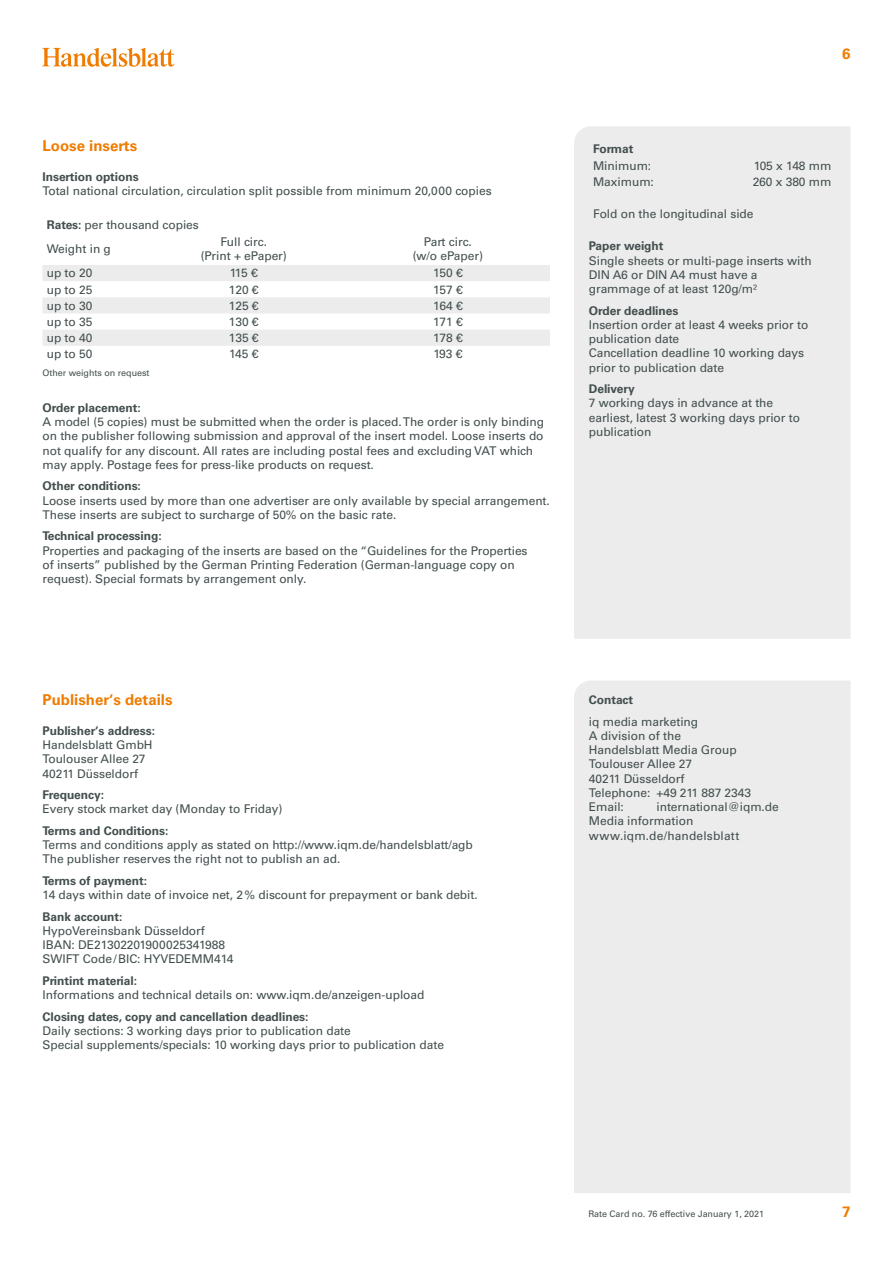
<style>
.page{position:relative;width:893px;height:1276px;background:#fff}
.page>*{position:absolute;margin:0;border:0;box-sizing:border-box;transform-origin:0 0}
.t1{font:700 15px "Univers LT Std";color:#ef7c00}
.t2{font:12px/14.2px "Univers LT Std";letter-spacing:-.005em;color:#434e4e}
.t3{font:700 12px "Univers LT Std";letter-spacing:-.005em;color:#434e4e}
.t4{font:9px "Univers LT Std";letter-spacing:-.005em;color:#434e4e}
.s1{font-weight:700}
</style>
<div class="page">
<svg style="left:42px;top:48px;width:133px;height:19px"></svg>
<div style="left:574px;top:126px;width:276px;height:513px;background:#ececec"></div>
<svg style="left:43px;top:265px;width:507px;height:81px"></svg>
<div style="left:589px;top:157px;width:247px;height:16px;background:#ececec"></div>
<div style="left:574px;top:681px;width:276px;height:512px;background:#ececec"></div>
<p class="t1" style="left:43px;top:136px;width:96px">Loose inserts</p>
<p class="t3" style="left:43px;top:169px;width:98px">Insertion options</p>
<p class="t2" style="left:43px;top:184px;width:451px">Total national circulation, circulation split possible from minimum 20,000 copies</p>
<p class="t2" style="left:47px;top:213px;width:154px;line-height:24.3px"><span class="s1">Rates:</span> per thousand copies<br>Weight in g</p>
<p class="t2" style="left:201px;top:235px;width:88px;text-align:center">Full circ.<br>(Print + ePaper)</p>
<p class="t2" style="left:413px;top:235px;width:72px;text-align:center">Part circ. (w/o ePaper)</p>
<p class="t2" style="left:47px;top:266px;width:47px">up to 20</p>
<p class="t2" style="left:230px;top:266px;width:30px">115 €</p>
<p class="t2" style="left:433px;top:266px;width:31px">150 €</p>
<p class="t2" style="left:47px;top:282px;width:47px">up to 25</p>
<p class="t2" style="left:229px;top:282px;width:31px">120 €</p>
<p class="t2" style="left:433px;top:282px;width:31px">157 €</p>
<p class="t2" style="left:47px;top:298px;width:47px">up to 30</p>
<p class="t2" style="left:229px;top:298px;width:31px">125 €</p>
<p class="t2" style="left:433px;top:298px;width:31px">164 €</p>
<p class="t2" style="left:47px;top:315px;width:47px">up to 35</p>
<p class="t2" style="left:229px;top:315px;width:31px">130 €</p>
<p class="t2" style="left:433px;top:315px;width:31px">171 €</p>
<p class="t2" style="left:47px;top:331px;width:47px">up to 40</p>
<p class="t2" style="left:229px;top:331px;width:31px">135 €</p>
<p class="t2" style="left:433px;top:331px;width:31px">178 €</p>
<p class="t2" style="left:47px;top:347px;width:47px">up to 50</p>
<p class="t2" style="left:229px;top:347px;width:31px">145 €</p>
<p class="t2" style="left:433px;top:347px;width:31px">193 €</p>
<p class="t4" style="left:43px;top:368px;width:109px">Other weights on request</p>
<p class="t3" style="left:43px;top:401px;width:100px">Order placement:</p>
<p class="t2" style="left:43px;top:415px;width:503px">A model (5 copies) must be submitted when the order is placed. The order is only binding on the publisher following submission and approval of the insert model. Loose inserts do not qualify for any discount. All rates are including postal fees and excluding VAT which may apply. Postage fees for press-like products on request.</p>
<p class="t3" style="left:43px;top:479px;width:100px">Other conditions:</p>
<p class="t2" style="left:43px;top:493px;width:509px">Loose inserts used by more than one advertiser are only available by special arrangement.<br>These inserts are subject to surcharge of 50% on the basic rate.</p>
<p class="t3" style="left:43px;top:529px;width:121px">Technical processing:</p>
<p class="t2" style="left:43px;top:543px;width:487px">Properties and packaging of the inserts are based on the “Guidelines for the Properties of inserts” published by the German Printing Federation (German-language copy on request). Special formats by arrangement only.</p>
<p class="t1" style="left:842px;top:44px;width:10px">6</p>
<p class="t3" style="left:593px;top:142px;width:42px">Format</p>
<p class="t2" style="left:593px;top:158px;width:60px">Minimum:</p>
<p class="t2" style="left:754px;top:158px;width:79px">105 x 148 mm</p>
<p class="t2" style="left:593px;top:174px;width:62px">Maximum:</p>
<p class="t2" style="left:753px;top:174px;width:80px">260 x 380 mm</p>
<p class="t2" style="left:593px;top:207px;width:162px">Fold on the longitudinal side</p>
<p class="t3" style="left:589px;top:239px;width:76px">Paper weight</p>
<p class="t2" style="left:589px;top:253px;width:224px">Single sheets or multi-page inserts with<br>DIN A6 or DIN A4 must have a grammage of at least 120g/m²</p>
<p class="t3" style="left:589px;top:303px;width:91px">Order deadlines</p>
<p class="t2" style="left:589px;top:317px;width:221px">Insertion order at least 4 weeks prior to publication date<br>Cancellation deadline 10 working days prior to publication date</p>
<p class="t3" style="left:589px;top:382px;width:48px">Delivery</p>
<p class="t2" style="left:589px;top:396px;width:213px">7 working days in advance at the earliest, latest 3 working days prior to publication</p>
<p class="t1" style="left:43px;top:690px;width:132px">Publisher‘s details</p>
<p class="t3" style="left:43px;top:724px;width:114px">Publisher‘s address:</p>
<p class="t2" style="left:43px;top:738px;width:112px">Handelsblatt GmbH<br>Toulouser Allee 27<br>40211 Düsseldorf</p>
<p class="t3" style="left:43px;top:788px;width:63px">Frequency:</p>
<p class="t2" style="left:43px;top:802px;width:241px">Every stock market day (Monday to Friday)</p>
<p class="t3" style="left:43px;top:823px;width:127px">Terms and Conditions:</p>
<p class="t2" style="left:43px;top:838px;width:432px">Terms and conditions apply as stated on http://www.iqm.de/handelsblatt/agb<br>The publisher reserves the right not to publish an ad.</p>
<p class="t3" style="left:43px;top:873px;width:106px">Terms of payment:</p>
<p class="t2" style="left:43px;top:888px;width:437px">14 days within date of invoice net, 2% discount for prepayment or bank debit.</p>
<p class="t3" style="left:43px;top:909px;width:82px">Bank account:</p>
<p class="t2" style="left:43px;top:923px;width:193px">HypoVereinsbank Düsseldorf<br>IBAN: DE21302201900025341988<br>SWIFT Code/BIC: HYVEDEMM414</p>
<p class="t3" style="left:43px;top:973px;width:96px">Printint material:</p>
<p class="t2" style="left:43px;top:988px;width:383px">Informations and technical details on: www.iqm.de/anzeigen-upload</p>
<p class="t3" style="left:43px;top:1009px;width:268px">Closing dates, copy and cancellation deadlines:</p>
<p class="t2" style="left:43px;top:1023px;width:403px">Daily sections: 3 working days prior to publication date<br>Special supplements/specials: 10 working days prior to publication date</p>
<p class="t3" style="left:589px;top:693px;width:46px">Contact</p>
<p class="t2" style="left:589px;top:714px;width:164px">iq media marketing<br>A division of the<br>Handelsblatt Media Group<br>Toulouser Allee 27<br>40211 Düsseldorf<br>Telephone: +49 211 887 2343<br>Email:</p>
<p class="t2" style="left:589px;top:800px;width:191px;text-indent:68px">international@iqm.de<br>Media information www.iqm.de/handelsblatt</p>
<p class="t4" style="left:588px;top:1208px;width:177px">Rate Card no. 76 effective January 1, 2021</p>
<p class="t1" style="left:842px;top:1202px;width:10px">7</p>
</div>
